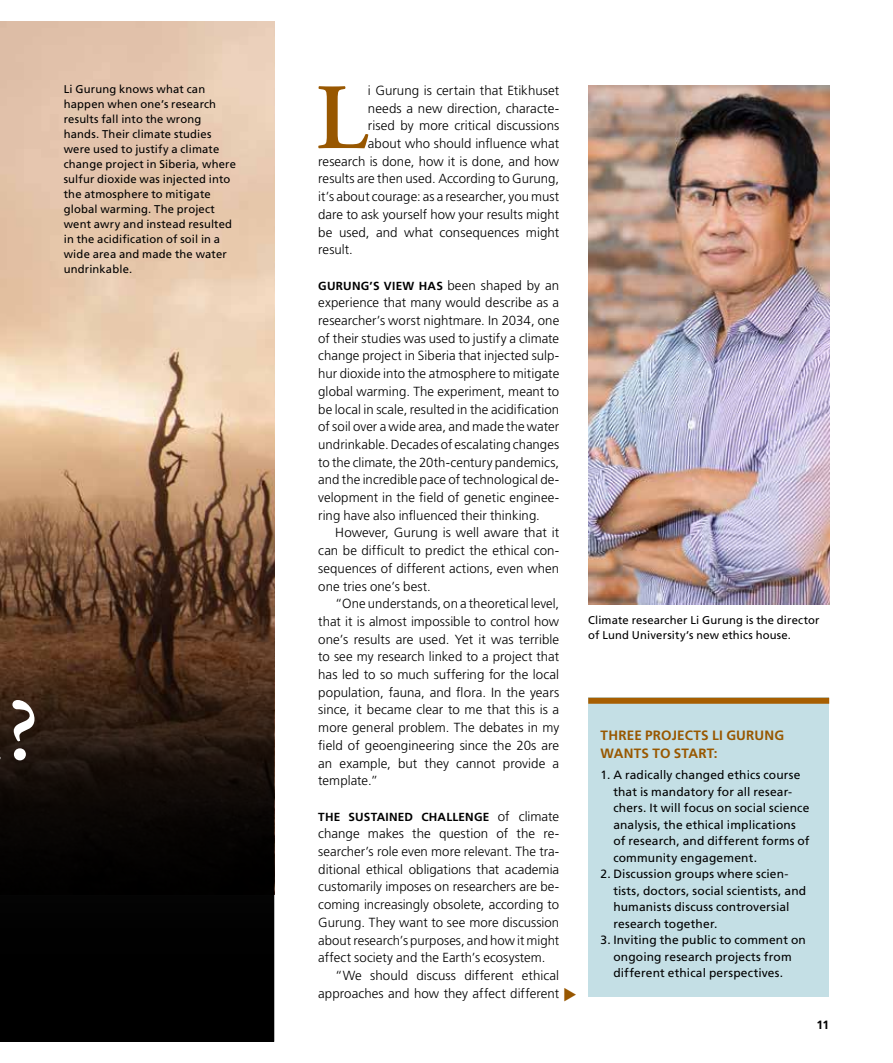
<style>
.page{position:relative;width:893px;height:1063px;background:#fff}
.page>*{position:absolute;margin:0;border:0;box-sizing:border-box;transform-origin:0 0}
.t1{font:600 93.3px "Adobe Garamond Pro";color:#985700}
.t2{font:600 91.5px "Adobe Garamond Pro";color:#fff}
.t3{font:700 13.5px/18px "Frutiger LT Std";letter-spacing:.015em;color:#985700}
.t4{font:300 13.2px/17.7px "Frutiger LT Std";letter-spacing:.005em;color:#000;text-align:justify}
.t5{font:12px/16.5px "Frutiger LT Std";letter-spacing:.01em;color:#000}
.t6{font:700 12px "Frutiger LT Std";color:#000}
.t7{font:700 11.7px "Frutiger LT Std";letter-spacing:.02em;color:#000}
.t8{font:11.25px/15px "Frutiger LT Std";letter-spacing:.015em;color:#000}
.s1{font-weight:300;font-size:13.2px}
</style>
<div class="page">
<img style="left:0;top:21px;width:274px;height:647px">
<svg style="left:0;top:668px;width:274px;height:374px"></svg>
<img style="left:588px;top:85px;width:241px;height:520px">
<div style="left:588px;top:698px;width:241px;height:299px;background:#c4dfe5"></div>
<div style="left:588px;top:698px;width:241px;height:6px;background:#a75e00"></div>
<h2 class="t2" style="left:8px;top:677px;width:32px">?</h2>
<p class="t8" style="left:64px;top:82px;width:174px">Li Gurung knows what can happen when one’s research results fall into the wrong hands. Their climate studies were used to justify a climate change project in Siberia, where sulfur dioxide was injected into the atmosphere to mitigate global warming. The project went awry and instead resulted in the acidification of soil in a wide area and made the water undrinkable.</p>
<p class="t1" style="left:316px;top:65px;width:54px">L</p>
<p class="t4" style="left:368px;top:82px;width:193px">i Gurung is certain that Etikhuset</p>
<p class="t4" style="left:368px;top:99px;width:193px">needs a new direction, characte-</p>
<p class="t4" style="left:368px;top:117px;width:193px">rised by more critical discussions</p>
<p class="t4" style="left:368px;top:135px;width:193px">about who should influence what</p>
<p class="t4" style="left:318px;top:153px;width:242px">research is done, how it is done, and how</p>
<p class="t4" style="left:318px;top:170px;width:242px">results are then used. According to Gurung,</p>
<p class="t4" style="left:318px;top:188px;width:242px">it’s about courage: as a researcher, you must</p>
<p class="t4" style="left:318px;top:206px;width:242px">dare to ask yourself how your results might</p>
<p class="t4" style="left:318px;top:223px;width:242px">be used, and what consequences might</p>
<p class="t4" style="left:318px;top:241px;width:36px">result.</p>
<p class="t7" style="left:318px;top:279px;width:242px">GURUNG’S VIEW HAS <span class="s1">been shaped by an</span></p>
<p class="t4" style="left:318px;top:294px;width:242px">experience that many would describe as a researcher’s worst nightmare. In 2034, one of their studies was used to justify a climate change project in Siberia that injected sulp&shy;hur dioxide into the atmosphere to mitigate global warming. The experiment, meant to be local in scale, resulted in the acidification of soil over a wide area, and made the water undrinkable. Decades of escalating changes to the climate, the 20th-century pandemics, and the incredible pace of technological de&shy;velopment in the field of genetic enginee&shy;ring have also influenced their thinking.</p>
<p class="t4" style="left:335px;top:524px;width:225px">However, Gurung is well aware that it</p>
<p class="t4" style="left:318px;top:542px;width:242px">can be difficult to predict the ethical con-</p>
<p class="t4" style="left:318px;top:560px;width:242px">sequences of different actions, even when</p>
<p class="t4" style="left:318px;top:577px;width:114px">one tries one’s best.</p>
<p class="t4" style="left:335px;top:595px;width:225px">“One understands, on a theoretical level,</p>
<p class="t4" style="left:318px;top:613px;width:242px">that it is almost impossible to control how</p>
<p class="t4" style="left:318px;top:630px;width:242px">one’s results are used. Yet it was terrible</p>
<p class="t4" style="left:318px;top:648px;width:242px">to see my research linked to a project that</p>
<p class="t4" style="left:318px;top:666px;width:242px">has led to so much suffering for the local</p>
<p class="t4" style="left:318px;top:684px;width:242px">population, fauna, and flora. In the years</p>
<p class="t4" style="left:318px;top:701px;width:242px">since, it became clear to me that this is a</p>
<p class="t4" style="left:318px;top:719px;width:242px">more general problem. The debates in my</p>
<p class="t4" style="left:318px;top:737px;width:242px">field of geoengineering since the 20s are</p>
<p class="t4" style="left:318px;top:754px;width:242px">an example, but they cannot provide a</p>
<p class="t4" style="left:318px;top:772px;width:61px">template.”</p>
<p class="t7" style="left:318px;top:810px;width:242px">THE SUSTAINED CHALLENGE <span class="s1">of climate</span></p>
<p class="t4" style="left:318px;top:825px;width:242px">change makes the question of the re&shy;searcher’s role even more relevant. The tra&shy;ditional ethical obligations that academia customarily imposes on researchers are be&shy;coming increasingly obsolete, according to Gurung. They want to see more discussion about research’s purposes, and how it might affect society and the Earth’s ecosystem.</p>
<p class="t4" style="left:318px;top:967px;width:242px;text-align:right">“We should discuss different ethical approaches and how they affect different</p>
<p class="t8" style="left:588px;top:613px;width:233px">Climate researcher Li Gurung is the director of Lund University’s new ethics house.</p>
<h3 class="t3" style="left:601px;top:727px;width:185px">THREE PROJECTS LI GURUNG<br>WANTS TO START:</h3>
<p class="t5" style="left:613px;top:767px;width:198px;text-indent:-13px">1. A radically changed ethics course that is mandatory for all resear&shy;chers. It will focus on social science analysis, the ethical implications of research, and different forms of community engagement.</p>
<p class="t5" style="left:613px;top:866px;width:194px;text-indent:-13px">2. Discussion groups where scien&shy;tists, doctors, social scientists, and humanists discuss controversial research together.</p>
<p class="t5" style="left:613px;top:932px;width:194px;text-indent:-13px">3. Inviting the public to comment on ongoing research projects from different ethical perspectives.</p>
<p class="t6" style="left:816px;top:1018px;width:14px">11</p>
</div>
